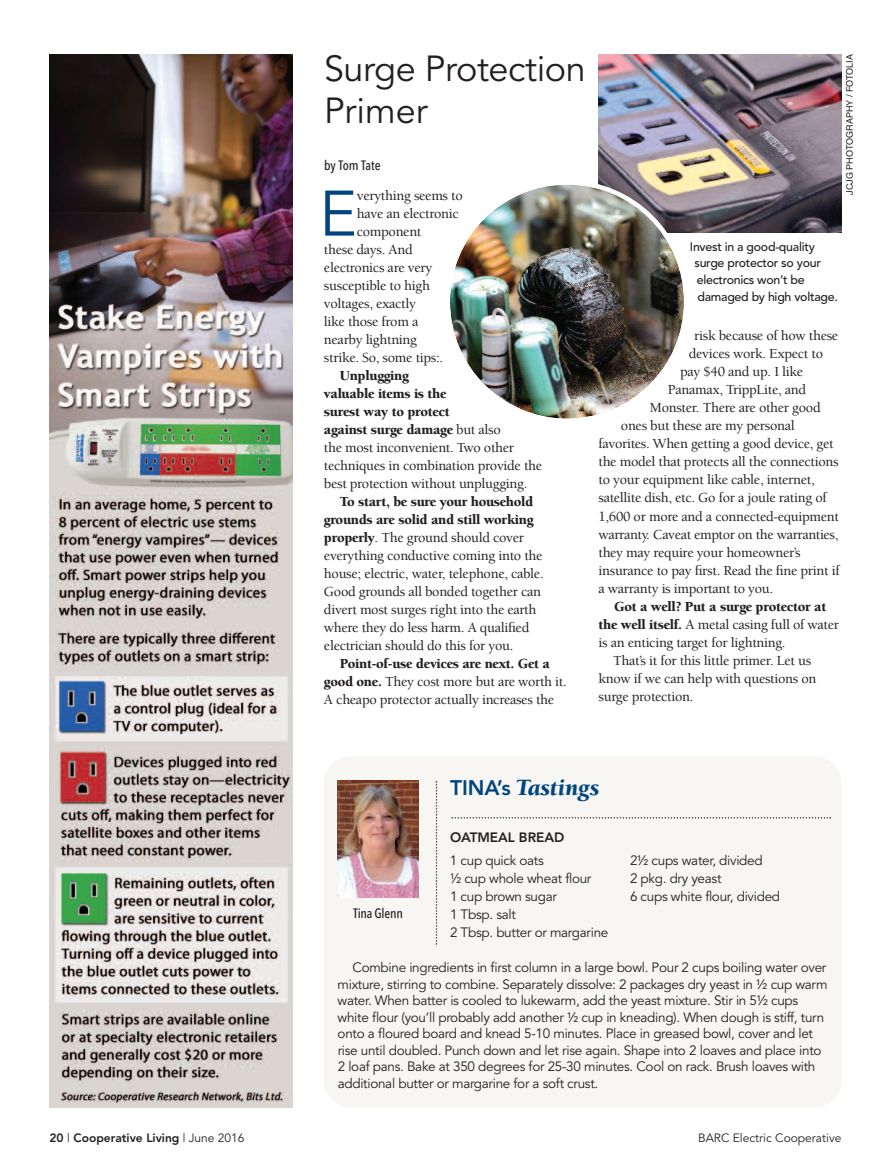
<style>
.page{position:relative;width:891px;height:1175px;background:#fff}
.page>*{position:absolute;margin:0;border:0;box-sizing:border-box;transform-origin:0 0}
.t1{font:63.6px "Avenir";color:#01457f}
.t2{font:36px/42px "Avenir";letter-spacing:-.01em;color:#231f20}
.t3{font:italic 900 24px "Berkeley";color:#01457f}
.t4{font:500 14.25px/18px "Berkeley";letter-spacing:-.02em;color:#231f20}
.t5{font:900 14.25px "Berkeley";letter-spacing:-.02em;color:#231f20}
.t6{font:13.5px/16.5px "Avenir";letter-spacing:-.02em;color:#231f20}
.t7{font:800 13.5px "Avenir";color:#231f20}
.t8{font:500 13.5px "Avenir Next Condensed";letter-spacing:-.02em;color:#231f20}
.t9{font:500 13.5px "Avenir Next Condensed";color:#231f20}
.t10{font:500 12.3px/16.5px "Avenir";letter-spacing:-.02em;color:#231f20}
.t11{font:800 12px "Avenir";color:#231f20}
.t12{font:12px "Avenir";color:#231f20}
.t13{font:9px "Helvetica";color:#231f20}
.s1{font-weight:900}
.s2{font-family:"Avenir";font-weight:800;font-style:normal;font-size:21px}
.s3{font-weight:400}
</style>
<div class="page">
<div style="left:324px;top:756px;width:518px;height:351px;background:#f7f6f3;border-radius:27px"></div>
<svg style="left:452px;top:817px;width:379px;height:1px"></svg>
<img style="left:338px;top:780px;width:80px;height:117px">
<svg style="left:436px;top:781px;width:1px;height:163px"></svg>
<img style="left:50px;top:54px;width:242px;height:1053px">
<img style="left:598px;top:55px;width:244px;height:178px">
<img style="left:450px;top:180px;width:238px;height:239px">
<h2 class="t2" style="left:324px;top:48px;width:263px">Surge Protection<br>Primer</h2>
<p class="t13" style="left:844px;top:195px;width:142px;rotate:-90deg">JCJG PHOTOGRAPHY / FOTOLIA</p>
<p class="t9" style="left:324px;top:157px;width:58px">by Tom Tate</p>
<h1 class="t1" style="left:319px;top:176px;width:39px">E</h1>
<p class="t4" style="left:357px;top:187px;width:108px">verything seems to</p>
<p class="t4" style="left:357px;top:205px;width:103px">have an electronic</p>
<p class="t4" style="left:357px;top:223px;width:66px">component</p>
<p class="t4" style="left:324px;top:241px;width:90px">these days. And</p>
<p class="t4" style="left:324px;top:259px;width:110px">electronics are very</p>
<p class="t4" style="left:324px;top:277px;width:107px">susceptible to high</p>
<p class="t4" style="left:324px;top:295px;width:94px">voltages, exactly</p>
<p class="t4" style="left:324px;top:313px;width:96px">like those from a</p>
<p class="t4" style="left:324px;top:331px;width:95px">nearby lightning</p>
<p class="t4" style="left:324px;top:349px;width:121px">strike. So, some tips:.</p>
<p class="t4" style="left:324px;top:367px;width:220px;text-indent:16px"><span class="s1">Unplugging<br>valuable items is the<br>surest way to protect<br>against surge damage</span> but also<br>the most inconvenient. Two other techniques in combination provide the best protection without unplugging.</p>
<p class="t4" style="left:324px;top:493px;width:221px;text-indent:16px"><span class="s1">To start, be sure your household grounds are solid and still working properly</span>. The ground should cover everything conductive coming into the house; electric, water, telephone, cable.<br>Good grounds all bonded together can divert most surges right into the earth where they do less harm. A qualified electrician should do this for you.</p>
<p class="t4" style="left:324px;top:655px;width:244px;text-indent:16px"><span class="s1">Point-of-use devices are next. Get a good one.</span> They cost more but are worth it.<br>A cheapo protector actually increases the</p>
<p class="t10" style="left:694px;top:238px;width:145px;text-indent:-5px">Invest in a good-quality surge protector so your electronics won’t be damaged by high voltage.</p>
<p class="t4" style="left:694px;top:328px;width:145px">risk because of how these</p>
<p class="t4" style="left:689px;top:346px;width:136px">devices work. Expect to</p>
<p class="t4" style="left:680px;top:364px;width:124px">pay $40 and up. I like</p>
<p class="t4" style="left:668px;top:382px;width:140px">Panamax, TrippLite, and</p>
<p class="t4" style="left:650px;top:400px;width:172px">Monster. There are other good</p>
<p class="t4" style="left:621px;top:418px;width:175px">ones but these are my personal</p>
<p class="t4" style="left:598px;top:436px;width:237px">favorites. When getting a good device, get</p>
<p class="t4" style="left:598px;top:454px;width:242px">the model that protects all the connections</p>
<p class="t4" style="left:598px;top:472px;width:218px">to your equipment like cable, internet,</p>
<p class="t4" style="left:598px;top:490px;width:230px">satellite dish, etc. Go for a joule rating of</p>
<p class="t4" style="left:598px;top:508px;width:242px">1,600 or more and a connected-equipment</p>
<p class="t4" style="left:598px;top:526px;width:241px">warranty. Caveat emptor on the warranties,</p>
<p class="t4" style="left:598px;top:544px;width:204px">they may require your homeowner’s</p>
<p class="t4" style="left:598px;top:562px;width:243px">insurance to pay first. Read the fine print if</p>
<p class="t4" style="left:598px;top:580px;width:176px">a warranty is important to you.</p>
<p class="t5" style="left:614px;top:600px;width:214px">Got a well? Put a surge protector at</p>
<p class="t4" style="left:598px;top:616px;width:242px"><span class="s1">the well itself.</span> A metal casing full of water</p>
<p class="t4" style="left:598px;top:634px;width:189px">is an enticing target for lightning.</p>
<p class="t4" style="left:613px;top:652px;width:200px">That’s it for this little primer. Let us</p>
<p class="t4" style="left:598px;top:670px;width:219px">know if we can help with questions on</p>
<p class="t4" style="left:598px;top:688px;width:97px">surge protection.</p>
<p class="t8" style="left:353px;top:905px;width:51px">Tina Glenn</p>
<h3 class="t3" style="left:450px;top:778px;width:151px"><span class="s2">TINA’s</span> Tastings</h3>
<p class="t7" style="left:450px;top:827px;width:116px">OATMEAL BREAD</p>
<p class="t6" style="left:450px;top:852px;width:95px">1 cup quick oats</p>
<p class="t6" style="left:630px;top:852px;width:134px">2½ cups water, divided</p>
<p class="t6" style="left:450px;top:870px;width:143px">½ cup whole wheat flour</p>
<p class="t6" style="left:630px;top:870px;width:93px">2 pkg. dry yeast</p>
<p class="t6" style="left:450px;top:888px;width:108px">1 cup brown sugar</p>
<p class="t6" style="left:630px;top:888px;width:152px">6 cups white flour, divided</p>
<p class="t6" style="left:450px;top:905px;width:160px;line-height:18px">1 Tbsp. salt<br>2 Tbsp. butter or margarine</p>
<p class="t6" style="left:338px;top:959px;width:492px;text-indent:15px">Combine ingredients in first column in a large bowl. Pour 2 cups boiling water over mixture, stirring to combine. Separately dissolve: 2 packages dry yeast in ½ cup warm water. When batter is cooled to lukewarm, add the yeast mixture. Stir in 5½ cups white flour (you’ll probably add another ½ cup in kneading). When dough is stiff, turn onto a floured board and knead 5-10 minutes. Place in greased bowl, cover and let rise until doubled. Punch down and let rise again. Shape into 2 loaves and place into 2 loaf pans. Bake at 350 degrees for 25-30 minutes. Cool on rack. Brush loaves with additional butter or margarine for a soft crust.</p>
<p class="t11" style="left:50px;top:1128px;width:197px">20 <span class="s3">|</span> Cooperative Living <span class="s3">| June 2016</span></p>
<p class="t12" style="left:698px;top:1130px;width:145px">BARC Electric Cooperative</p>
</div>
